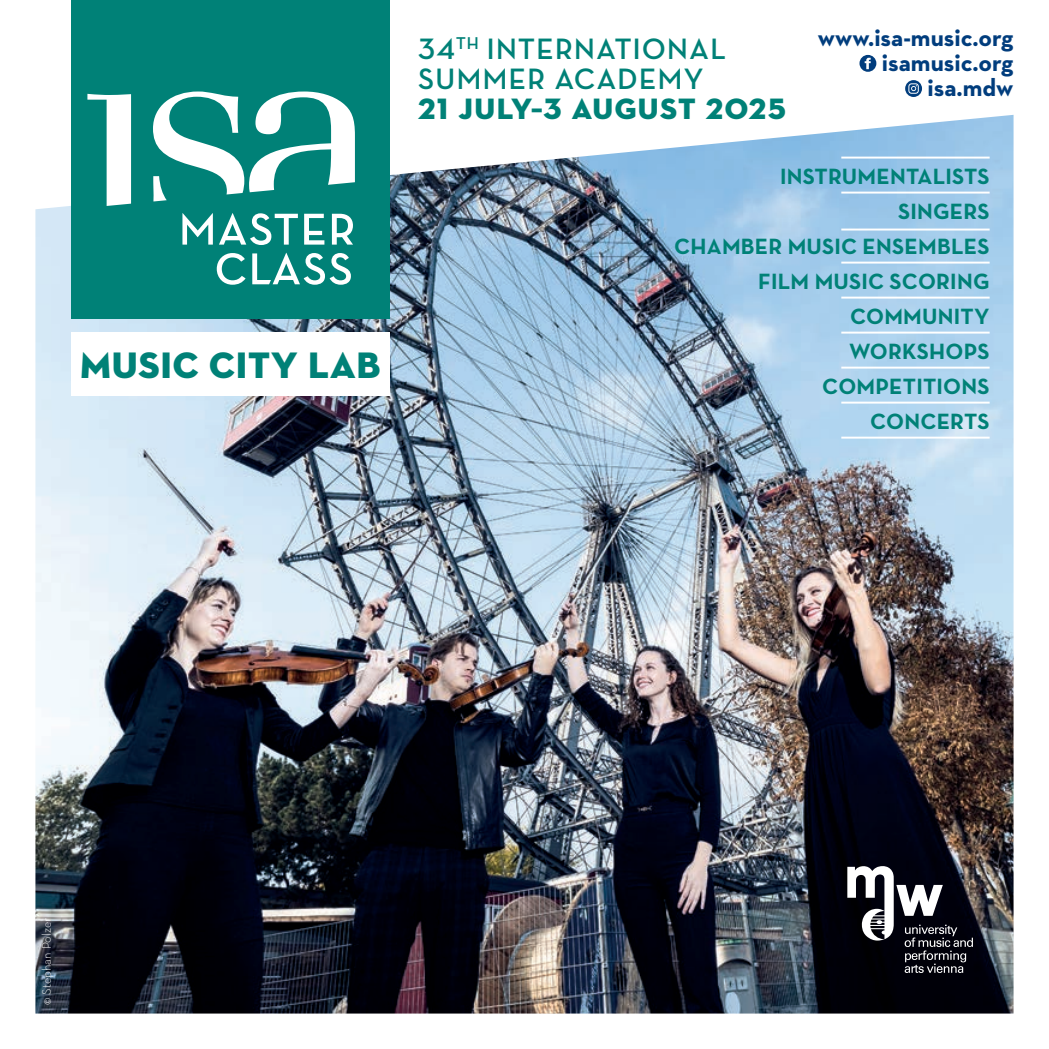
<style>
.page{position:relative;width:1049px;height:1049px;background:#fff}
.page>*{position:absolute;margin:0;border:0;box-sizing:border-box;transform-origin:0 0}
.t1{font:37.5px "Neutraface Display Titling";letter-spacing:.02em;color:#008177}
.t2{font:700 30px/30px "Neutraface Display";letter-spacing:.05em;color:#008177}
.t3{font:30px "Neutraface Display Titling";letter-spacing:.05em;color:#008177}
.t4{font:700 25px/25px "Neutraface Text";color:#013d7d;text-align:right}
.t5{font:700 22.5px/35px "Neutraface Text";letter-spacing:.01em;color:#008177;text-align:right}
.t6{font:300 12.5px "Neutraface Text";color:#fff}
</style>
<div class="page">
<img style="left:35px;top:115px;width:978px;height:898px">
<svg style="left:859px;top:55px;width:17px;height:17px"></svg>
<svg style="left:865px;top:58px;width:6px;height:11px"></svg>
<svg style="left:905px;top:80px;width:17px;height:17px"></svg>
<svg style="left:908px;top:83px;width:11px;height:11px"></svg>
<div style="left:71px;top:0;width:319px;height:319px;background:#008177"></div>
<svg style="left:153px;top:91px;width:202px;height:110px"></svg>
<svg style="left:87px;top:94px;width:44px;height:112px"></svg>
<svg style="left:182px;top:213px;width:31px;height:32px"></svg>
<svg style="left:219px;top:213px;width:79px;height:32px"></svg>
<svg style="left:304px;top:214px;width:20px;height:31px"></svg>
<svg style="left:332px;top:214px;width:21px;height:31px"></svg>
<svg style="left:217px;top:253px;width:29px;height:32px"></svg>
<svg style="left:252px;top:253px;width:99px;height:32px"></svg>
<div style="left:71px;top:332px;width:319px;height:63px;background:#fff"></div>
<svg style="left:847px;top:866px;width:126px;height:107px"></svg>
<hr style="left:841px;top:157px;width:148px;height:2px;background:#fff">
<hr style="left:841px;top:192px;width:148px;height:2px;background:#fff">
<hr style="left:841px;top:229px;width:148px;height:1px;background:#fff">
<hr style="left:841px;top:262px;width:148px;height:2px;background:#fff">
<hr style="left:841px;top:297px;width:148px;height:2px;background:#fff">
<hr style="left:841px;top:332px;width:148px;height:2px;background:#fff">
<hr style="left:841px;top:367px;width:148px;height:2px;background:#fff">
<hr style="left:841px;top:402px;width:148px;height:2px;background:#fff">
<hr style="left:841px;top:437px;width:148px;height:2px;background:#fff">
<h1 class="t1" style="left:80px;top:342px;width:302px">MUSIC CITY LAB</h1>
<h2 class="t2" style="left:418px;top:34px;width:309px">34<sup>TH</sup> INTERNATIONAL<br>SUMMER ACADEMY</h2>
<h2 class="t3" style="left:418px;top:90px;width:369px">21 JULY–3 AUGUST 2025</h2>
<p class="t4" style="left:818px;top:24px;width:197px">www.isa-music.org isamusic.org isa.mdw</p>
<p class="t5" style="left:674px;top:158px;width:317px">INSTRUMENTALISTS<br>SINGERS<br>CHAMBER MUSIC ENSEMBLES<br>FILM MUSIC SCORING<br>COMMUNITY<br>WORKSHOPS<br>COMPETITIONS<br>CONCERTS</p>
<p class="t6" style="left:39px;top:1005px;width:89px;rotate:-90deg">© Stephan Polzer</p>
</div>
